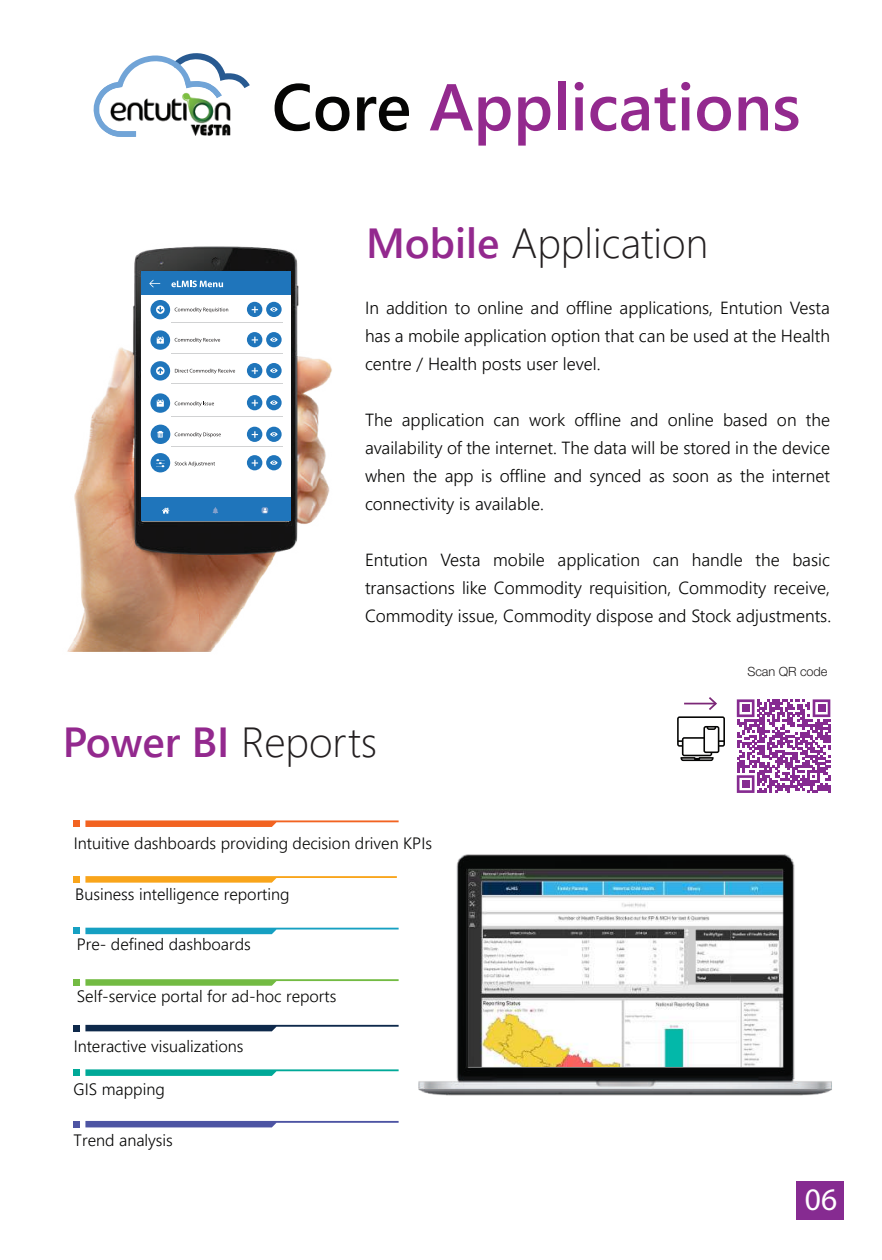
<style>
.page{position:relative;width:882px;height:1260px;background:#fff}
.page>*{position:absolute;margin:0;border:0;box-sizing:border-box;transform-origin:0 0}
.t1{font:600 65.98px "Segoe UI";color:#93298e}
.t2{font:300 42px "Segoe UI";color:#231f20}
.t3{font:600 42px "Segoe UI";color:#93298e}
.t4{font:31.5px "Myriad Pro";color:#fff}
.t5{font:300 17.5px/28px "Segoe UI";color:#050504;text-align:justify}
.t6{font:300 16.45px "Segoe UI";color:#050504}
.t7{font:12.78px "Helvetica Neue LT 45 Lt";color:#211e1e}
.s1{color:#050504}
.s2{font-weight:600;color:#93298e}
.s3{font-weight:300;color:#231f20}
</style>
<div class="page">
<svg style="left:737px;top:699px;width:93px;height:94px"></svg>
<div style="left:742px;top:704px;width:7px;height:8px;background:#862b91"></div>
<div style="left:818px;top:704px;width:7px;height:8px;background:#862b91"></div>
<div style="left:742px;top:780px;width:7px;height:8px;background:#862b91"></div>
<svg style="left:677px;top:697px;width:48px;height:64px"></svg>
<img style="left:67px;top:246px;width:265px;height:406px">
<div style="left:141px;top:295px;width:149px;height:203px;background:#fff"></div>
<div style="left:141px;top:272px;width:150px;height:23px;background:#1f75bb"></div>
<hr style="left:171px;top:322px;width:112px;height:1px;background:#d1d2d3">
<hr style="left:171px;top:353px;width:112px;height:1px;background:#d1d2d3">
<hr style="left:171px;top:383px;width:112px;height:1px;background:#d1d2d3">
<hr style="left:171px;top:416px;width:112px;height:1px;background:#d1d2d3">
<hr style="left:171px;top:446px;width:112px;height:1px;background:#d1d2d3">
<div style="left:247px;top:302px;width:15px;height:15px;background:#1f75bb;border-radius:50%"></div>
<svg style="left:252px;top:306px;width:6px;height:7px"></svg>
<div style="left:247px;top:332px;width:15px;height:15px;background:#1f75bb;border-radius:50%"></div>
<svg style="left:252px;top:337px;width:6px;height:6px"></svg>
<div style="left:247px;top:363px;width:15px;height:15px;background:#1f75bb;border-radius:50%"></div>
<svg style="left:252px;top:368px;width:6px;height:6px"></svg>
<div style="left:247px;top:395px;width:15px;height:15px;background:#1f75bb;border-radius:50%"></div>
<svg style="left:252px;top:400px;width:6px;height:6px"></svg>
<div style="left:247px;top:427px;width:15px;height:15px;background:#1f75bb;border-radius:50%"></div>
<svg style="left:252px;top:431px;width:6px;height:7px"></svg>
<div style="left:247px;top:455px;width:15px;height:15px;background:#1f75bb;border-radius:50%"></div>
<svg style="left:252px;top:460px;width:6px;height:6px"></svg>
<div style="left:266px;top:302px;width:16px;height:15px;background:#1f75bb;border-radius:50%"></div>
<svg style="left:270px;top:307px;width:8px;height:5px"></svg>
<div style="left:266px;top:332px;width:16px;height:15px;background:#1f75bb;border-radius:50%"></div>
<svg style="left:270px;top:337px;width:8px;height:5px"></svg>
<div style="left:266px;top:363px;width:16px;height:15px;background:#1f75bb;border-radius:50%"></div>
<svg style="left:270px;top:368px;width:8px;height:5px"></svg>
<div style="left:266px;top:395px;width:16px;height:15px;background:#1f75bb;border-radius:50%"></div>
<svg style="left:270px;top:400px;width:8px;height:5px"></svg>
<div style="left:266px;top:427px;width:16px;height:15px;background:#1f75bb;border-radius:50%"></div>
<svg style="left:270px;top:432px;width:8px;height:5px"></svg>
<div style="left:266px;top:455px;width:16px;height:15px;background:#1f75bb;border-radius:50%"></div>
<svg style="left:270px;top:461px;width:8px;height:4px"></svg>
<svg style="left:175px;top:307px;width:53px;height:6px"></svg>
<svg style="left:175px;top:338px;width:45px;height:5px"></svg>
<svg style="left:175px;top:369px;width:60px;height:5px"></svg>
<svg style="left:175px;top:401px;width:39px;height:5px"></svg>
<svg style="left:175px;top:432px;width:46px;height:5px"></svg>
<svg style="left:175px;top:462px;width:40px;height:4px"></svg>
<div style="left:150px;top:361px;width:20px;height:20px;background:#1f75bb;border-radius:50%"></div>
<svg style="left:156px;top:367px;width:9px;height:8px"></svg>
<div style="left:150px;top:300px;width:20px;height:19px;background:#1f75bb;border-radius:50%"></div>
<svg style="left:156px;top:305px;width:9px;height:9px"></svg>
<div style="left:151px;top:425px;width:19px;height:19px;background:#1f75bb;border-radius:50%"></div>
<div style="left:151px;top:453px;width:19px;height:19px;background:#1f75bb;border-radius:50%"></div>
<div style="left:150px;top:330px;width:20px;height:20px;background:#1f75bb;border-radius:50%"></div>
<svg style="left:156px;top:459px;width:9px;height:8px"></svg>
<svg style="left:157px;top:431px;width:6px;height:7px"></svg>
<svg style="left:157px;top:336px;width:7px;height:8px"></svg>
<div style="left:150px;top:393px;width:20px;height:20px;background:#1f75bb;border-radius:50%"></div>
<svg style="left:157px;top:399px;width:7px;height:8px"></svg>
<svg style="left:171px;top:281px;width:52px;height:6px"></svg>
<svg style="left:149px;top:280px;width:11px;height:7px"></svg>
<div style="left:141px;top:498px;width:149px;height:23px;background:#1f75bb"></div>
<svg style="left:162px;top:508px;width:7px;height:6px"></svg>
<div style="left:261px;top:507px;width:7px;height:7px;background:#82a0cc;border-radius:2px"></div>
<svg style="left:263px;top:508px;width:5px;height:5px"></svg>
<svg style="left:213px;top:507px;width:5px;height:7px"></svg>
<img style="left:380px;top:854px;width:452px;height:242px">
<svg style="left:85px;top:820px;width:314px;height:7px"></svg>
<div style="left:74px;top:820px;width:6px;height:7px;background:#f26321"></div>
<svg style="left:85px;top:876px;width:312px;height:7px"></svg>
<div style="left:74px;top:876px;width:6px;height:7px;background:#f9a51b"></div>
<svg style="left:74px;top:928px;width:325px;height:6px"></svg>
<svg style="left:85px;top:979px;width:314px;height:7px"></svg>
<div style="left:74px;top:979px;width:6px;height:7px;background:#73bb43"></div>
<svg style="left:74px;top:1025px;width:325px;height:6px"></svg>
<svg style="left:85px;top:1069px;width:314px;height:7px"></svg>
<div style="left:74px;top:1069px;width:6px;height:7px;background:#00a998"></div>
<svg style="left:74px;top:1121px;width:325px;height:6px"></svg>
<div style="left:796px;top:1182px;width:48px;height:38px;background:#862b91"></div>
<svg style="left:93px;top:53px;width:157px;height:83px"></svg>
<img style="left:100px;top:83px;width:122px;height:54px">
<h1 class="t1" style="left:272px;top:45px;width:530px"><span class="s1">Core</span> Applications</h1>
<h2 class="t2" style="left:366px;top:203px;width:344px"><span class="s2">Mobile</span> Application</h2>
<p class="t5" style="left:365px;top:292px;width:466px">In addition to online and offline applications, Entution Vesta has a mobile application option that can be used at the Health centre / Health posts user level.</p>
<p class="t5" style="left:365px;top:404px;width:466px">The application can work offline and online based on the availability of the internet. The data will be stored in the device when the app is offline and synced as soon as the internet connectivity is available.</p>
<p class="t5" style="left:365px;top:544px;width:468px">Entution Vesta mobile application can handle the basic transactions like Commodity requisition, Commodity receive, Commodity issue, Commodity dispose and Stock adjustments.</p>
<h2 class="t3" style="left:63px;top:702px;width:316px">Power BI <span class="s3">Reports</span></h2>
<p class="t6" style="left:74px;top:828px;width:360px">Intuitive dashboards providing decision driven KPIs</p>
<p class="t6" style="left:75px;top:879px;width:216px">Business intelligence reporting</p>
<p class="t6" style="left:77px;top:929px;width:175px">Pre- defined dashboards</p>
<p class="t6" style="left:77px;top:981px;width:261px">Self-service portal for ad-hoc reports</p>
<p class="t6" style="left:74px;top:1031px;width:171px">Interactive visualizations</p>
<p class="t6" style="left:74px;top:1074px;width:93px">GIS mapping</p>
<p class="t6" style="left:74px;top:1125px;width:101px">Trend analysis</p>
<p class="t7" style="left:747px;top:664px;width:82px">Scan QR code</p>
<h3 class="t4" style="left:805px;top:1180px;width:34px">06</h3>
</div>
